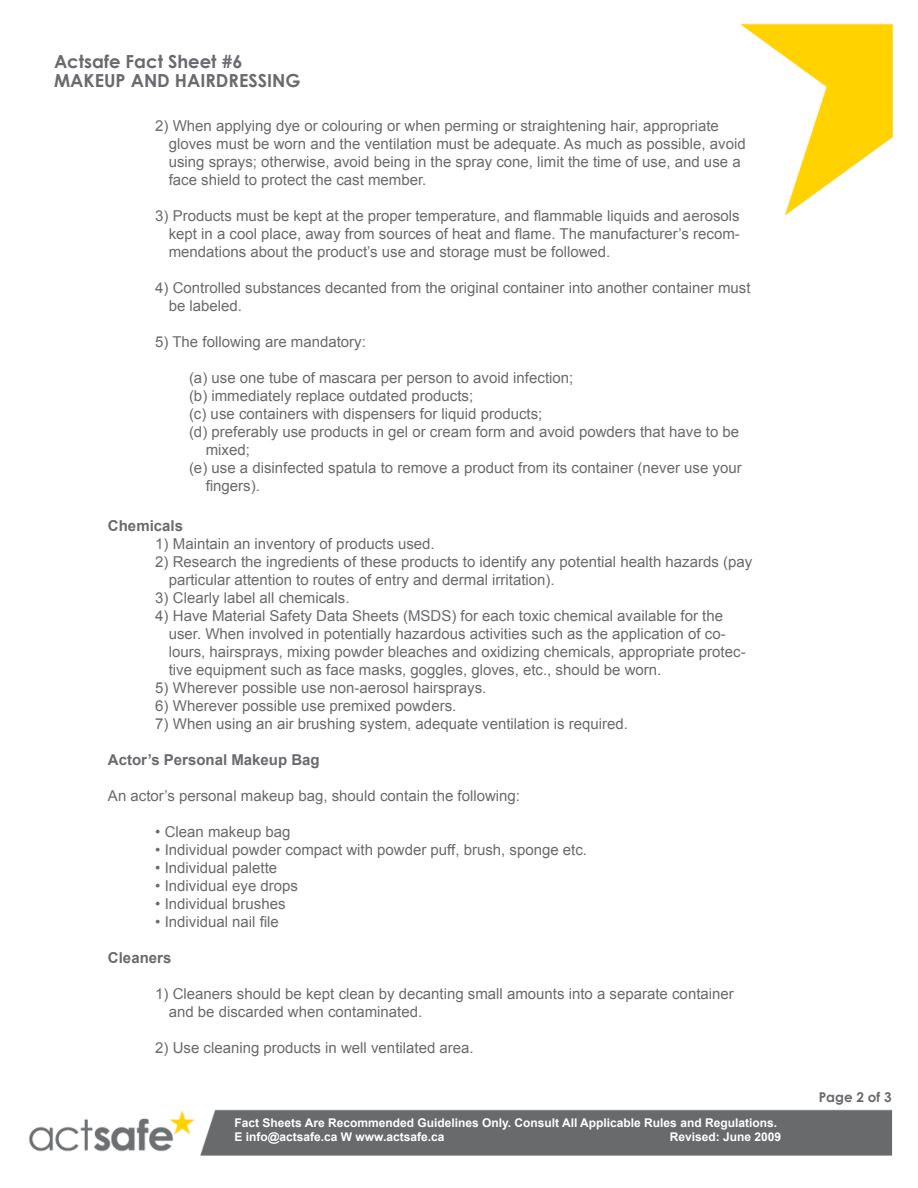
<style>
.page{position:relative;width:918px;height:1188px;background:#fff}
.page>*{position:absolute;margin:0;border:0;box-sizing:border-box;transform-origin:0 0}
.t1{font:700 18px/19.5px "Century Gothic";color:#696a6d}
.t2{font:15px/18px "Arial";color:#696a6d}
.t3{font:700 15px "Arial";color:#696a6d}
.t4{font:700 13.5px "Century Gothic";color:#696a6d}
.t5{font:700 12px/14.4px "Arial";color:#fff}
</style>
<div class="page">
<img style="left:29px;top:23px;width:864px;height:1133px">
<p class="t1" style="left:54px;top:50px;width:248px">Actsafe Fact Sheet #6<br>MAKEUP AND HAIRDRESSING</p>
<p class="t2" style="left:169px;top:117px;width:578px;text-indent:-14px">2) When applying dye or colouring or when perming or straightening hair, appropriate gloves must be worn and the ventilation must be adequate. As much as possible, avoid using sprays; otherwise, avoid being in the spray cone, limit the time of use, and use a face shield to protect the cast member.</p>
<p class="t2" style="left:169px;top:207px;width:573px;text-align:justify;text-indent:-14px">3) Products must be kept at the proper temperature, and flammable liquids and aerosols kept in a cool place, away from sources of heat and flame. The manufacturer’s recom&shy;mendations about the product’s use and storage must be followed.</p>
<p class="t2" style="left:169px;top:279px;width:583px;text-indent:-14px">4) Controlled substances decanted from the original container into another container must be labeled.</p>
<p class="t2" style="left:155px;top:333px;width:212px">5) The following are mandatory:</p>
<p class="t2" style="left:189px;top:369px;width:386px">(a) use one tube of mascara per person to avoid infection;</p>
<p class="t2" style="left:189px;top:387px;width:286px">(b) immediately replace outdated products;</p>
<p class="t2" style="left:189px;top:405px;width:355px">(c) use containers with dispensers for liquid products;</p>
<p class="t2" style="left:189px;top:423px;width:552px">(d) preferably use products in gel or cream form and avoid powders that have to be</p>
<p class="t2" style="left:206px;top:441px;width:46px">mixed;</p>
<p class="t2" style="left:189px;top:459px;width:554px">(e) use a disinfected spatula to remove a product from its container (never use your</p>
<p class="t2" style="left:206px;top:477px;width:56px">fingers).</p>
<p class="t3" style="left:108px;top:516px;width:77px">Chemicals</p>
<p class="t2" style="left:155px;top:535px;width:281px">1) Maintain an inventory of products used.</p>
<p class="t2" style="left:169px;top:553px;width:585px;text-indent:-14px">2) Research the ingredients of these products to identify any potential health hazards (pay particular attention to routes of entry and dermal irritation).</p>
<p class="t2" style="left:155px;top:589px;width:196px">3) Clearly label all chemicals.</p>
<p class="t2" style="left:169px;top:607px;width:578px;text-indent:-13px">4) Have Material Safety Data Sheets (MSDS) for each toxic chemical available for the user. When involved in potentially hazardous activities such as the application of co&shy;lours, hairsprays, mixing powder bleaches and oxidizing chemicals, appropriate protec&shy;tive equipment such as face masks, goggles, gloves, etc., should be worn.</p>
<p class="t2" style="left:155px;top:679px;width:333px">5) Wherever possible use non-aerosol hairsprays.</p>
<p class="t2" style="left:155px;top:697px;width:303px">6) Wherever possible use premixed powders.</p>
<p class="t2" style="left:155px;top:715px;width:474px">7) When using an air brushing system, adequate ventilation is required.</p>
<p class="t3" style="left:108px;top:750px;width:213px">Actor’s Personal Makeup Bag</p>
<p class="t2" style="left:108px;top:787px;width:414px">An actor’s personal makeup bag, should contain the following:</p>
<p class="t2" style="left:155px;top:823px;width:137px">• Clean makeup bag</p>
<p class="t2" style="left:155px;top:841px;width:433px">• Individual powder compact with powder puff, brush, sponge etc.</p>
<p class="t2" style="left:155px;top:859px;width:123px">• Individual palette</p>
<p class="t2" style="left:155px;top:877px;width:144px">• Individual eye drops</p>
<p class="t2" style="left:155px;top:895px;width:132px">• Individual brushes</p>
<p class="t2" style="left:155px;top:913px;width:125px">• Individual nail file</p>
<p class="t3" style="left:108px;top:948px;width:65px">Cleaners</p>
<p class="t2" style="left:169px;top:985px;width:567px;text-indent:-14px">1) Cleaners should be kept clean by decanting small amounts into a separate container and be discarded when contaminated.</p>
<p class="t2" style="left:155px;top:1039px;width:320px">2) Use cleaning products in well ventilated area.</p>
<p class="t5" style="left:234px;top:1116px;width:544px">Fact Sheets Are Recommended Guidelines Only. Consult All Applicable Rules and Regulations.<br>E info@actsafe.ca W www.actsafe.ca</p>
<p class="t5" style="left:670px;top:1130px;width:113px">Revised: June 2009</p>
<p class="t4" style="left:819px;top:1087px;width:74px">Page 2 of 3</p>
</div>
